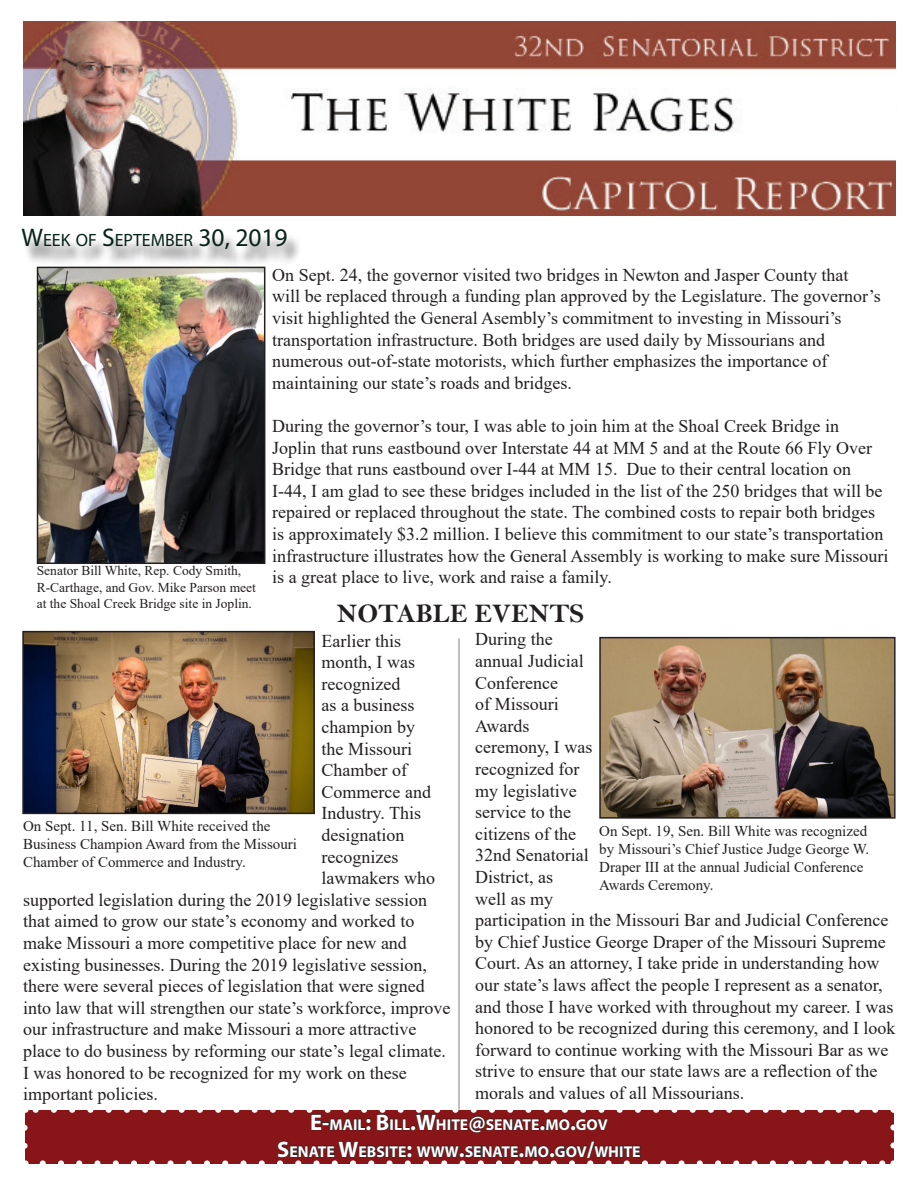
<style>
.page{position:relative;width:918px;height:1188px;background:#fff}
.page>*{position:absolute;margin:0;border:0;box-sizing:border-box;transform-origin:0 0}
.t1{font:27px "Bell MT Bold";color:#231f20}
.t2{font:18px/21.6px "Times New Roman";color:#231f20}
.t3{font:17.85px "Myriad Pro";color:#072319}
.t4{font:700 15.75px "Myriad Pro";color:#fff}
.t5{font:15px/18px "Times New Roman";color:#231f20}
.t6{font:13.5px/16.2px "Times New Roman";color:#231f20}
.s1{font-size:25.5px}
.s2{font-size:22.5px}
</style>
<div class="page">
<img style="left:23px;top:22px;width:873px;height:194px">
<div style="left:22px;top:233px;width:280px;height:35px;background:#231f20;opacity:.75"></div>
<svg style="left:25px;top:1128px;width:3px;height:26px"></svg>
<svg style="left:890px;top:1119px;width:4px;height:27px"></svg>
<svg style="left:34px;top:1110px;width:850px;height:54px;background:#831d1f"></svg>
<img style="left:40px;top:270px;width:222px;height:291px">
<div style="left:37px;top:267px;width:228px;height:297px;border:2px solid #231f20"></div>
<img style="left:602px;top:640px;width:291px;height:176px">
<div style="left:599px;top:637px;width:297px;height:182px;border:2px solid #231f20"></div>
<img style="left:25px;top:634px;width:287px;height:177px">
<div style="left:22px;top:631px;width:293px;height:183px;border:2px solid #231f20"></div>
<hr style="left:458px;top:638px;width:2px;height:472px;background:#231f20">
<p class="t3" style="left:22px;top:229px;width:268px"><span class="s1">W</span>EEK OF <span class="s1">S</span>EPTEMBER <span class="s1">30, 2019</span></p>
<p class="t2" style="left:272px;top:263px;width:610px">On Sept. 24, the governor visited two bridges in Newton and Jasper County that will be replaced through a funding plan approved by the Legislature. The governor’s visit highlighted the General Asembly’s commitment to investing in Missouri’s transportation infrastructure. Both bridges are used daily by Missourians and numerous out-of-state motorists, which further emphasizes the importance of maintaining our state’s roads and bridges.</p>
<p class="t2" style="left:272px;top:415px;width:618px">During the governor’s tour, I was able to join him at the Shoal Creek Bridge in<br>Joplin that runs eastbound over Interstate 44 at MM 5 and at the Route 66 Fly Over Bridge that runs eastbound over I-44 at MM 15. Due to their central location on I-44, I am glad to see these bridges included in the list of the 250 bridges that will be repaired or replaced throughout the state. The combined costs to repair both bridges is approximately $3.2 million. I believe this commitment to our state’s transportation infrastructure illustrates how the General Assembly is working to make sure Missouri is a great place to live, work and raise a family.</p>
<p class="t6" style="left:37px;top:562px;width:221px">Senator Bill White, Rep. Cody Smith,<br>R-Carthage, and Gov. Mike Parson meet at the Shoal Creek Bridge site in Joplin.</p>
<p class="t1" style="left:337px;top:598px;width:249px">NOTABLE EVENTS</p>
<p class="t2" style="left:322px;top:629px;width:81px">Earlier this</p>
<p class="t2" style="left:322px;top:651px;width:95px">month, I was</p>
<p class="t2" style="left:322px;top:672px;width:80px">recognized</p>
<p class="t2" style="left:322px;top:694px;width:94px">as a business</p>
<p class="t2" style="left:322px;top:716px;width:95px">champion by</p>
<p class="t2" style="left:322px;top:737px;width:92px">the Missouri</p>
<p class="t2" style="left:322px;top:759px;width:87px">Chamber of</p>
<p class="t2" style="left:322px;top:780px;width:111px">Commerce and</p>
<p class="t2" style="left:322px;top:802px;width:101px">Industry. This</p>
<p class="t2" style="left:322px;top:824px;width:84px">designation</p>
<p class="t2" style="left:322px;top:845px;width:78px">recognizes</p>
<p class="t2" style="left:322px;top:867px;width:115px">lawmakers who</p>
<p class="t2" style="left:23px;top:888px;width:405px">supported legislation during the 2019 legislative session</p>
<p class="t2" style="left:23px;top:910px;width:393px">that aimed to grow our state’s economy and worked to</p>
<p class="t2" style="left:23px;top:932px;width:385px">make Missouri a more competitive place for new and</p>
<p class="t2" style="left:23px;top:953px;width:405px">existing businesses. During the 2019 legislative session,</p>
<p class="t2" style="left:23px;top:975px;width:403px">there were several pieces of legislation that were signed</p>
<p class="t2" style="left:23px;top:996px;width:429px">into law that will strengthen our state’s workforce, improve</p>
<p class="t2" style="left:23px;top:1018px;width:395px">our infrastructure and make Missouri a more attractive</p>
<p class="t2" style="left:23px;top:1040px;width:424px">place to do business by reforming our state’s legal climate.</p>
<p class="t2" style="left:23px;top:1061px;width:385px">I was honored to be recognized for my work on these</p>
<p class="t2" style="left:23px;top:1083px;width:136px">important policies.</p>
<p class="t2" style="left:475px;top:628px;width:422px">During the<br>annual Judicial<br>Conference<br>of Missouri<br>Awards<br>ceremony, I was<br>recognized for<br>my legislative<br>service to the<br>citizens of the<br>32nd Senatorial<br>District, as<br>well as my<br>participation in the Missouri Bar and Judicial Conference by Chief Justice George Draper of the Missouri Supreme<br>Court. As an attorney, I take pride in understanding how our state’s laws affect the people I represent as a senator, and those I have worked with throughout my career. I was honored to be recognized during this ceremony, and I look forward to continue working with the Missouri Bar as we strive to ensure that our state laws are a reflection of the morals and values of all Missourians.</p>
<p class="t5" style="left:23px;top:817px;width:276px">On Sept. 11, Sen. Bill White received the<br>Business Champion Award from the Missouri<br>Chamber of Commerce and Industry.</p>
<p class="t5" style="left:599px;top:821px;width:272px">On Sept. 19, Sen. Bill White was recognized by Missouri’s Chief Justice Judge George W.<br>Draper III at the annual Judicial Conference Awards Ceremony.</p>
<p class="t4" style="left:310px;top:1114px;width:299px"><span class="s2">E-</span>MAIL<span class="s2">: B</span>ILL<span class="s2">.W</span>HITE<span class="s2">@</span>SENATE<span class="s2">.</span>MO<span class="s2">.</span>GOV</p>
<p class="t4" style="left:277px;top:1141px;width:155px"><span class="s2">S</span>ENATE <span class="s2">W</span>EBSITE<span class="s2">:</span> WWW</p>
<p class="t4" style="left:459px;top:1141px;width:183px"><span class="s2">.</span>SENATE<span class="s2">.</span>MO<span class="s2">.</span>GOV<span class="s2">/</span>WHITE</p>
</div>
